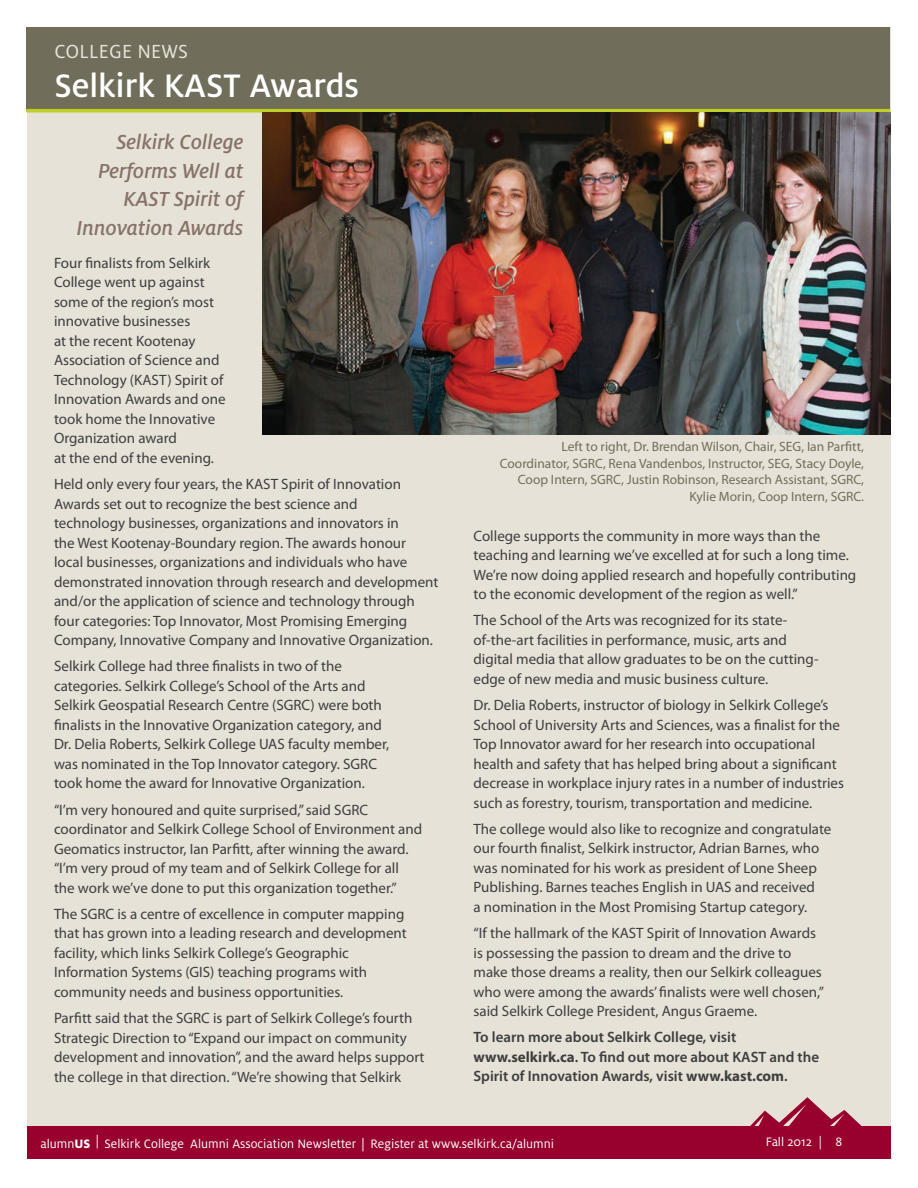
<style>
.page{position:relative;width:918px;height:1188px;background:#fff}
.page>*{position:absolute;margin:0;border:0;box-sizing:border-box;transform-origin:0 0}
.t1{font:500 36px "Milo OT";color:#fff}
.t2{font:italic 500 22.5px/28.5px "Milo OT";color:#877269;text-align:right}
.t3{font:21px "Milo OT";letter-spacing:.01em;color:#e9e5db}
.t4{font:15px/19.5px "Myriad Pro";color:#3e3e3f}
.t5{font:600 15px/19.5px "Myriad Pro";color:#3e3e3f}
.t6{font:13.5px/16.5px "Myriad Pro";color:#706e5b;text-align:right}
.t7{font:13.5px "Milo OT";color:#fff}
.s1{font-weight:700}
.s2{font-weight:800}
.s3{font-family:"Myriad Pro"}
</style>
<div class="page">
<div style="left:27px;top:27px;width:864px;height:1099px;background:#e6e2d7"></div>
<div style="left:27px;top:1126px;width:864px;height:34px;background:#98012d"></div>
<svg style="left:750px;top:1097px;width:112px;height:29px"></svg>
<div style="left:26px;top:27px;width:864px;height:84px;background:#706e5b"></div>
<hr style="left:26px;top:109px;width:864px;height:3px;background:#c1ce23">
<img style="left:262px;top:112px;width:629px;height:322px">
<h3 class="t3" style="left:54px;top:40px;width:135px">College N ews</h3>
<h1 class="t1" style="left:54px;top:66px;width:306px">Selkirk KAST Awards</h1>
<h2 class="t2" style="left:76px;top:128px;width:169px">Selkirk College<br>Performs Well at<br>KAST Spirit of<br>Innovation Awards</h2>
<p class="t4" style="left:54px;top:253px;width:173px">Four finalists from Selkirk<br>College went up against some of the region’s most innovative businesses<br>at the recent Kootenay<br>Association of Science and<br>Technology (KAST) Spirit of<br>I nnovation Awards and one took home the I nnovative<br>Organization award<br>at the end of the evening.</p>
<p class="t4" style="left:54px;top:474px;width:209px">Held only every four years, the KAST</p>
<p class="t4" style="left:54px;top:474px;width:386px;text-indent:227px">Spirit of I nnovation Awards set out to recognize the best science and<br>technology businesses, organizations and innovators in<br>the West Kootenay-Boundary region. The awards honour local businesses, organizations and individuals who have demonstrated innovation through research and development and/or the application of science and technology through four categories: Top I nnovator, Most Promising Emerging Company, I nnovative Company and I nnovative Organization.</p>
<p class="t4" style="left:54px;top:656px;width:329px">Selkirk College had three finalists in two of the categories. Selkirk College’s School of the Arts and Selkirk Geospatial Research Centre (SGRC) were both finalists in the I nnovative Organization category, and Dr. Delia Roberts, Selkirk College UAS</p>
<p class="t4" style="left:54px;top:734px;width:337px;text-indent:234px">faculty member, was nominated in the Top I nnovator category. SGRC took home the award for I nnovative Organization.</p>
<p class="t4" style="left:54px;top:800px;width:370px">“I’m very honoured and quite surprised,” said SGRC coordinator and Selkirk College School of Environment and Geomatics instructor, Ian Parfitt, after winning the award. “I’m very proud of my team and of Selkirk College for all the work we’ve done to put this organization together.”</p>
<p class="t4" style="left:54px;top:904px;width:354px">The SGRC is a centre of excellence in computer mapping that has grown into a leading research and development facility, which links Selkirk College’s Geographic<br>I nformation Systems (GIS) teaching programs with community needs and business opportunities.</p>
<p class="t4" style="left:54px;top:1008px;width:372px">Parfitt said that the SGRC is part of Selkirk College’s fourth Strategic Direction to “Expand our impact on community development and innovation”, and the award helps support the college in that direction. “We’re showing that Selkirk</p>
<p class="t6" style="left:500px;top:438px;width:366px">Left to right, Dr. Brendan Wilson, Chair, SEG, Ian Parfitt, Coordinator, SGRC, Rena Vandenbos, I nstructor, SEG, Stacy Doyle, Coop I ntern, SGRC, Justin Robinson, Research Assistant, SGRC, Kylie Morin, Coop I ntern, SGRC.</p>
<p class="t4" style="left:474px;top:526px;width:384px">College supports the community in more ways than the teaching and learning we’ve excelled at for such a long time.<br>We’re now doing applied research and hopefully contributing to the economic development of the region as well.”</p>
<p class="t4" style="left:474px;top:610px;width:347px">The School of the Arts was recognized for its state&shy;of-the-art facilities in performance, music, arts and digital media that allow graduates to be on the cutting&shy;edge of new media and music business culture.</p>
<p class="t4" style="left:474px;top:695px;width:372px">Dr. Delia Roberts, instructor of biology in Selkirk College’s School of University Arts and Sciences, was a finalist for the Top I nnovator award for her research into occupational health and safety that has helped bring about a significant decrease in workplace injury rates in a number of industries such as forestry, tourism, transportation and medicine.</p>
<p class="t4" style="left:474px;top:819px;width:359px">The college would also like to recognize and congratulate our fourth finalist, Selkirk instructor, Adrian Barnes, who was nominated for his work as president of Lone Sheep Publishing. Barnes teaches English in UAS</p>
<p class="t4" style="left:474px;top:877px;width:343px;text-indent:261px">and received a nomination in the Most Promising Startup category.</p>
<p class="t4" style="left:474px;top:923px;width:156px">“If the hallmark of the KAST</p>
<p class="t4" style="left:474px;top:923px;width:352px;text-indent:173px">Spirit of I nnovation Awards is possessing the passion to dream and the drive to make those dreams a reality, then our Selkirk colleagues who were among the awards’ finalists were well chosen,” said Selkirk College President, Angus Graeme.</p>
<p class="t5" style="left:474px;top:1027px;width:347px">To learn more about Selkirk College, visit <span class="s1">www.selkirk.ca</span>. To find out more about KAST and the<br>Spirit of Innovation Awards, visit <span class="s1">www.kast.com</span>.</p>
<p class="t7" style="left:40px;top:1136px;width:515px">alumn<span class="s2">US</span> <sup>|</sup> Selkirk College Alumni Association Newsletter <span class="s3">|</span> Register at www.selkirk.ca/alumni</p>
<p class="t7" style="left:766px;top:1135px;width:78px">Fall 2012 | 8</p>
</div>
